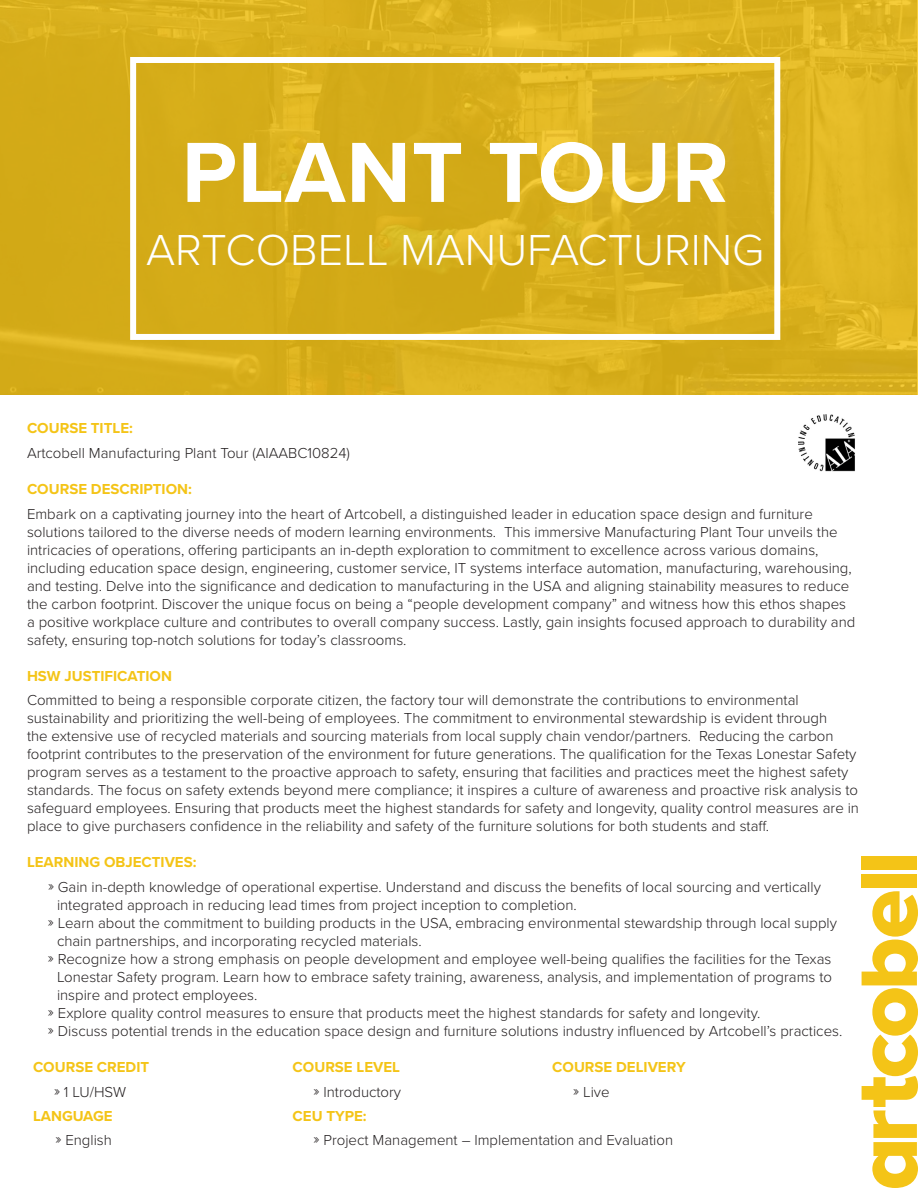
<style>
.page{position:relative;width:918px;height:1188px;background:#fff}
.page>*{position:absolute;margin:0;border:0;box-sizing:border-box;transform-origin:0 0}
.t1{font:700 88.5px "Proxima Nova";letter-spacing:.01em;color:#fff}
.t2{font:300 45px "Proxima Nova";color:#fff}
.t3{font:300 15px/18px "Proxima Nova";color:#231f20}
.t4{font:700 15px "Proxima Nova";color:#f4c417}
</style>
<div class="page">
<svg style="left:862px;top:891px;width:56px;height:297px"></svg>
<div style="left:862px;top:874px;width:55px;height:13px;background:#f4c417"></div>
<div style="left:862px;top:856px;width:55px;height:13px;background:#f4c417"></div>
<svg style="left:0;top:0;width:918px;height:395px;background:#d8af1c"></svg>
<div style="left:130px;top:57px;width:650px;height:283px;border:6px solid #fff"></div>
<img style="left:799px;top:414px;width:56px;height:58px">
<p class="t1" style="left:182px;top:106px;width:549px">PLANT TOUR</p>
<p class="t2" style="left:146px;top:216px;width:620px">ARTCOBELL MANUFACTURING</p>
<p class="t4" style="left:27px;top:417px;width:107px">COURSE TITLE:</p>
<p class="t3" style="left:27px;top:443px;width:325px">Artcobell Manufacturing Plant Tour (AIAABC10824)</p>
<p class="t4" style="left:27px;top:478px;width:166px">COURSE DESCRIPTION:</p>
<p class="t3" style="left:27px;top:504px;width:830px">Embark on a captivating journey into the heart of Artcobell, a distinguished leader in education space design and furniture solutions tailored to the diverse needs of modern learning environments. This immersive Manufacturing Plant Tour unveils the intricacies of operations, offering participants an in-depth exploration to commitment to excellence across various domains, including education space design, engineering, customer service, IT systems interface automation, manufacturing, warehousing, and testing. Delve into the significance and dedication to manufacturing in the USA and aligning stainability measures to reduce the carbon footprint. Discover the unique focus on being a “people development company” and witness how this ethos shapes a positive workplace culture and contributes to overall company success. Lastly, gain insights focused approach to durability and safety, ensuring top-notch solutions for today’s classrooms.</p>
<p class="t4" style="left:27px;top:664px;width:146px">HSW JUSTIFICATION</p>
<p class="t3" style="left:27px;top:690px;width:834px">Committed to being a responsible corporate citizen, the factory tour will demonstrate the contributions to environmental sustainability and prioritizing the well-being of employees. The commitment to environmental stewardship is evident through<br>the extensive use of recycled materials and sourcing materials from local supply chain vendor/partners. Reducing the carbon footprint contributes to the preservation of the environment for future generations. The qualification for the Texas Lonestar Safety program serves as a testament to the proactive approach to safety, ensuring that facilities and practices meet the highest safety standards. The focus on safety extends beyond mere compliance; it inspires a culture of awareness and proactive risk analysis to safeguard employees. Ensuring that products meet the highest standards for safety and longevity, quality control measures are in place to give purchasers confidence in the reliability and safety of the furniture solutions for both students and staff.</p>
<p class="t4" style="left:27px;top:851px;width:171px">LEARNING OBJECTIVES:</p>
<p class="t3" style="left:57px;top:877px;width:765px;text-indent:-9px">» Gain in-depth knowledge of operational expertise. Understand and discuss the benefits of local sourcing and vertically integrated approach in reducing lead times from project inception to completion.</p>
<p class="t3" style="left:57px;top:913px;width:781px;text-indent:-9px">» Learn about the commitment to building products in the USA, embracing environmental stewardship through local supply chain partnerships, and incorporating recycled materials.</p>
<p class="t3" style="left:57px;top:949px;width:777px;text-align:justify;text-indent:-9px">» Recognize how a strong emphasis on people development and employee well-being qualifies the facilities for the Texas Lonestar Safety program. Learn how to embrace safety training, awareness, analysis, and implementation of programs to inspire and protect employees.</p>
<p class="t3" style="left:48px;top:1003px;width:714px">» Explore quality control measures to ensure that products meet the highest standards for safety and longevity.</p>
<p class="t3" style="left:48px;top:1021px;width:796px">» Discuss potential trends in the education space design and furniture solutions industry influenced by Artcobell’s practices.</p>
<p class="t4" style="left:33px;top:1056px;width:118px">COURSE CREDIT</p>
<p class="t3" style="left:54px;top:1082px;width:74px">» 1 LU/HSW</p>
<p class="t4" style="left:33px;top:1104px;width:81px">LANGUAGE</p>
<p class="t3" style="left:56px;top:1130px;width:58px">» English</p>
<p class="t4" style="left:293px;top:1056px;width:109px">COURSE LEVEL</p>
<p class="t3" style="left:314px;top:1082px;width:89px">» Introductory</p>
<p class="t4" style="left:552px;top:1056px;width:135px">COURSE DELIVERY</p>
<p class="t3" style="left:573px;top:1082px;width:38px">» Live</p>
<p class="t4" style="left:293px;top:1104px;width:76px">CEU TYPE:</p>
<p class="t3" style="left:314px;top:1130px;width:361px">» Project Management – Implementation and Evaluation</p>
</div>
